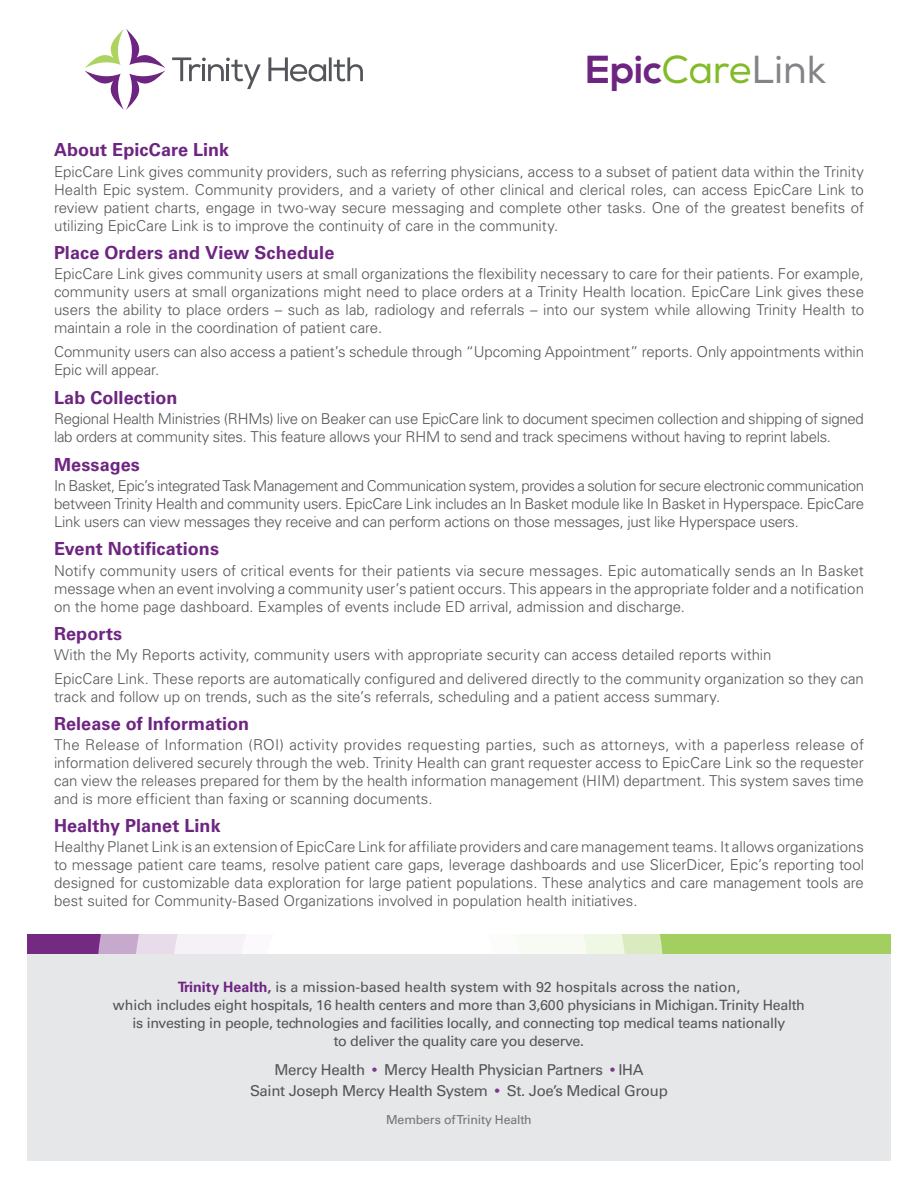
<style>
.page{position:relative;width:918px;height:1188px;background:#fff}
.page>*{position:absolute;margin:0;border:0;box-sizing:border-box;transform-origin:0 0}
.t1{font:700 39px "Nexa";color:#6e2581}
.t2{font:700 18px "Univers LT Std";letter-spacing:.005em;color:#6e2581}
.t3{font:300 15px/18px "Univers LT Std";letter-spacing:-.005em;color:#54555a;text-align:justify}
.t4{font:15px/21px "Univers LT Std";letter-spacing:-.02em;color:#54555a;text-align:center}
.t5{font:14.25px/18px "Univers LT Std";letter-spacing:-.02em;color:#54555a;text-align:center}
.t6{font:12.3px "Univers LT Std";letter-spacing:-.015em;color:#747478}
.s1{font-weight:400;color:#82bb27}
.s2{font-weight:400;color:#848488}
.s3{font-weight:700;color:#6e2581}
.s4{font-size:12px;color:#7b3989}
</style>
<div class="page">
<div style="left:27px;top:937px;width:864px;height:224px;background:#e6e7e9"></div>
<svg style="left:172px;top:57px;width:89px;height:32px"></svg>
<svg style="left:268px;top:57px;width:95px;height:25px"></svg>
<svg style="left:84px;top:29px;width:81px;height:81px"></svg>
<svg style="left:27px;top:934px;width:864px;height:20px;background:#97a768"></svg>
<svg style="left:97px;top:934px;width:567px;height:20px"></svg>
<h1 class="t1" style="left:586px;top:47px;width:242px">Epic<span class="s1">Care</span><span class="s2">Link</span></h1>
<p class="t2" style="left:54px;top:140px;width:177px">About EpicCare Link</p>
<p class="t3" style="left:54px;top:162px;width:812px">EpicCare Link gives community providers, such as referring physicians, access to a subset of patient data within the Trinity Health Epic system. Community providers, and a variety of other clinical and clerical roles, can access EpicCare Link to review patient charts, engage in two-way secure messaging and complete other tasks. One of the greatest benefts of utilizing EpicCare Link is to improve the continuity of care in the community.</p>
<p class="t2" style="left:54px;top:242px;width:282px">Place Orders and View Schedule</p>
<p class="t3" style="left:54px;top:265px;width:812px">EpicCare Link gives community users at small organizations the fexibility necessary to care for their patients. For example, community users at small organizations might need to place orders at a Trinity Health location. EpicCare Link gives these users the ability to place orders – such as lab, radiology and referrals – into our system while allowing Trinity Health to maintain a role in the coordination of patient care.</p>
<p class="t3" style="left:54px;top:343px;width:812px">Community users can also access a patient’s schedule through “Upcoming Appointment” reports. Only appointments within<br>Epic will appear.</p>
<p class="t2" style="left:54px;top:387px;width:125px">Lab Collection</p>
<p class="t3" style="left:54px;top:410px;width:811px">Regional Health Ministries (RHMs) live on Beaker can use EpicCare link to document specimen collection and shipping of signed lab orders at community sites. This feature allows your RHM to send and track specimens without having to reprint labels.</p>
<p class="t2" style="left:54px;top:454px;width:87px">Messages</p>
<p class="t3" style="left:54px;top:477px;width:812px">In Basket, Epic’s integrated Task Management and Communication system, provides a solution for secure electronic communication between Trinity Health and community users. EpicCare Link includes an In Basket module like In Basket in Hyperspace. EpicCare Link users can view messages they receive and can perform actions on those messages, just like Hyperspace users.</p>
<p class="t2" style="left:54px;top:539px;width:167px">Event Notifcations</p>
<p class="t3" style="left:54px;top:561px;width:812px">Notify community users of critical events for their patients via secure messages. Epic automatically sends an In Basket message when an event involving a community user’s patient occurs. This appears in the appropriate folder and a notifcation on the home page dashboard. Examples of events include ED arrival, admission and discharge.</p>
<p class="t2" style="left:54px;top:623px;width:70px">Reports</p>
<p class="t3" style="left:54px;top:642px;width:811px;line-height:24px">With the My Reports activity, community users with appropriate security can access detailed reports within<br>EpicCare Link. These reports are automatically confgured and delivered directly to the community organization so they can</p>
<p class="t3" style="left:54px;top:687px;width:668px">track and follow up on trends, such as the site’s referrals, scheduling and a patient access summary.</p>
<p class="t2" style="left:54px;top:713px;width:197px">Release of Information</p>
<p class="t3" style="left:54px;top:735px;width:812px">The Release of Information (ROI) activity provides requesting parties, such as attorneys, with a paperless release of information delivered securely through the web. Trinity Health can grant requester access to EpicCare Link so the requester can view the releases prepared for them by the health information management (HIM) department. This system saves time and is more effcient than faxing or scanning documents.</p>
<p class="t2" style="left:54px;top:815px;width:168px">Healthy Planet Link</p>
<p class="t3" style="left:54px;top:837px;width:812px">Healthy Planet Link is an extension of EpicCare Link for affliate providers and care management teams. It allows organizations to message patient care teams, resolve patient care gaps, leverage dashboards and use SlicerDicer, Epic’s reporting tool designed for customizable data exploration for large patient populations. These analytics and care management tools are best suited for Community-Based Organizations involved in population health initiatives.</p>
<p class="t5" style="left:113px;top:978px;width:694px"><span class="s3">Trinity Health,</span> is a mission-based health system with 92 hospitals across the nation,<br>which includes eight hospitals, 16 health centers and more than 3,600 physicians in Michigan. Trinity Health is investing in people, technologies and facilities locally, and connecting top medical teams nationally<br>to deliver the quality care you deserve.</p>
<p class="t4" style="left:250px;top:1059px;width:419px">Mercy Health <span class="s4">•</span> Mercy Health Physician Partners <span class="s4">•</span> IHA<br>Saint Joseph Mercy Health System <span class="s4">•</span> St. Joe’s Medical Group</p>
<p class="t6" style="left:386px;top:1112px;width:147px">Members of Trinity Health</p>
</div>
